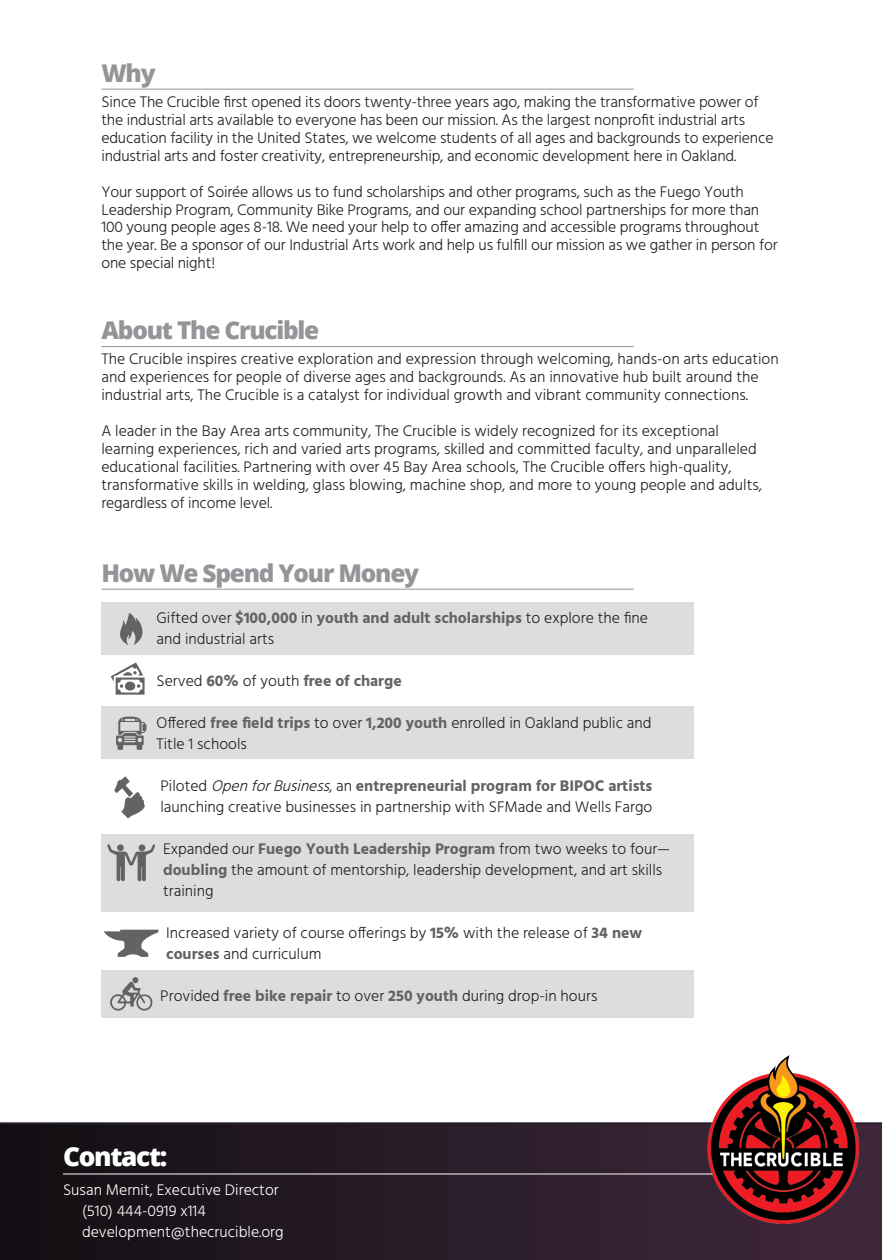
<style>
.page{position:relative;width:882px;height:1260px;background:#fff}
.page>*{position:absolute;margin:0;border:0;box-sizing:border-box;transform-origin:0 0}
.t1{font:800 26.25px "Open Sans";letter-spacing:-.05em;color:#fff}
.t2{font:800 24.5px "Open Sans";letter-spacing:-.05em;color:#939598}
.t3{font:300 15.75px/17.8px "Hind";color:#231f20}
.t4{font:300 15.75px/21px "Hind";color:#fff}
.t5{font:700 15.75px "Hind";color:#636366}
.s1{font-weight:700;color:#636366}
.s2{font-weight:300;color:#231f20}
.s3{font-style:italic}
</style>
<div class="page">
<svg style="left:0;top:1123px;width:882px;height:137px;background:#261a25"></svg>
<hr style="left:101px;top:89px;width:533px;height:1px;background:#939598">
<hr style="left:101px;top:346px;width:533px;height:1px;background:#939598">
<hr style="left:101px;top:589px;width:533px;height:1px;background:#939598">
<hr style="left:63px;top:1174px;width:715px;height:1px;background:#fff">
<div style="left:101px;top:603px;width:593px;height:52px;background:#dedddd"></div>
<div style="left:101px;top:707px;width:593px;height:52px;background:#dedddd"></div>
<div style="left:101px;top:834px;width:593px;height:77px;background:#dedddd"></div>
<div style="left:101px;top:970px;width:593px;height:47px;background:#dedddd"></div>
<svg style="left:110px;top:977px;width:43px;height:34px"></svg>
<svg style="left:120px;top:613px;width:23px;height:32px"></svg>
<svg style="left:104px;top:930px;width:54px;height:27px"></svg>
<svg style="left:114px;top:776px;width:31px;height:43px"></svg>
<svg style="left:107px;top:844px;width:48px;height:37px"></svg>
<div style="left:117px;top:844px;width:7px;height:7px;background:#636366;border-radius:50%"></div>
<div style="left:139px;top:844px;width:6px;height:7px;background:#636366;border-radius:50%"></div>
<svg style="left:111px;top:662px;width:34px;height:33px"></svg>
<svg style="left:116px;top:717px;width:30px;height:33px"></svg>
<img style="left:702px;top:1055px;width:169px;height:171px">
<h2 class="t2" style="left:101px;top:54px;width:56px">Why</h2>
<p class="t3" style="left:101px;top:94px;width:674px">Since The Crucible first opened its doors twenty-three years ago, making the transformative power of the industrial arts available to everyone has been our mission. As the largest nonprofit industrial arts education facility in the United States, we welcome students of all ages and backgrounds to experience industrial arts and foster creativity, entrepreneurship, and economic development here in Oakland.</p>
<p class="t3" style="left:101px;top:183px;width:678px">Your support of Soirée allows us to fund scholarships and other programs, such as the Fuego Youth Leadership Program, Community Bike Programs, and our expanding school partnerships for more than 100 young people ages 8-18. We need your help to offer amazing and accessible programs throughout the year. Be a sponsor of our Industrial Arts work and help us fulfill our mission as we gather in person for one special night!</p>
<h2 class="t2" style="left:101px;top:312px;width:220px">About The Crucible</h2>
<p class="t3" style="left:101px;top:351px;width:679px">The Crucible inspires creative exploration and expression through welcoming, hands-on arts education and experiences for people of diverse ages and backgrounds. As an innovative hub built around the industrial arts, The Crucible is a catalyst for individual growth and vibrant community connections.</p>
<p class="t3" style="left:101px;top:423px;width:662px">A leader in the Bay Area arts community, The Crucible is widely recognized for its exceptional learning experiences, rich and varied arts programs, skilled and committed faculty, and unparalleled educational facilities. Partnering with over 45 Bay Area schools, The Crucible offers high-quality, transformative skills in welding, glass blowing, machine shop, and more to young people and adults, regardless of income level.</p>
<h2 class="t2" style="left:101px;top:554px;width:319px">How We Spend Your Money</h2>
<p class="t3" style="left:157px;top:608px;width:493px;line-height:21px">Gifted over <span class="s1">$100,000</span> in <span class="s1">youth and adult scholarships</span> to explore the fine and industrial arts</p>
<p class="t5" style="left:157px;top:671px;width:247px"><span class="s2">Served</span> 60% <span class="s2">of youth</span> free of charge</p>
<p class="t3" style="left:157px;top:713px;width:497px;line-height:21px">Offered <span class="s1">free field trips</span> to over <span class="s1">1,200 youth</span> enrolled in Oakland public and<br>Title 1 schools</p>
<p class="t3" style="left:160px;top:776px;width:494px;line-height:21px">Piloted <span class="s3">OpenforBusiness</span>, an <span class="s1">entrepreneurial program for BIPOC artists </span>launching creative businesses in partnership with SFMade and Wells Fargo</p>
<p class="t3" style="left:163px;top:839px;width:509px;line-height:21px">Expanded our <span class="s1">Fuego Youth Leadership Program</span> from two weeks to four— <span class="s1">doubling</span> the amount of mentorship, leadership development, and art skills training</p>
<p class="t3" style="left:166px;top:923px;width:477px;line-height:21px">Increased variety of course offerings by <span class="s1">15%</span> with the release of <span class="s1">34 new courses</span> and curriculum</p>
<p class="t3" style="left:160px;top:987px;width:439px">Provided <span class="s1">free bike repair</span> to over <span class="s1">250 youth</span> during drop-in hours</p>
<h1 class="t1" style="left:63px;top:1136px;width:106px">Contact:</h1>
<p class="t4" style="left:82px;top:1180px;width:203px;text-indent:-19px">Susan Mernit, Executive Director (510) 444-0919 x114 development@thecrucible.org</p>
</div>
